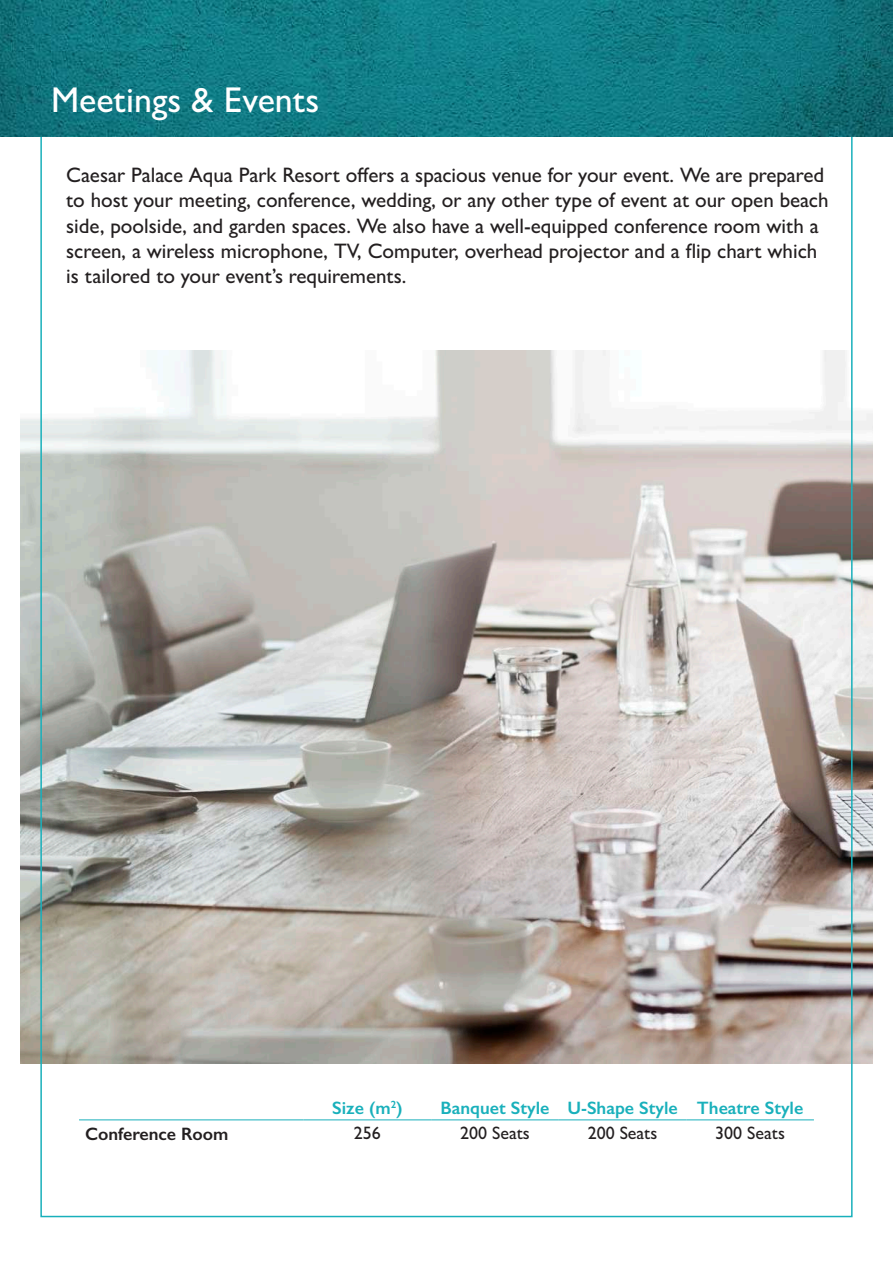
<style>
.page{position:relative;width:893px;height:1263px;background:#fff}
.page>*{position:absolute;margin:0;border:0;box-sizing:border-box;transform-origin:0 0}
.t1{font:500 36px "Gill Sans";color:#fff}
.t2{font:500 21px/25.2px "Gill Sans";color:#231f20}
.t3{font:600 18px "Gill Sans";color:#19b0bb}
.t4{font:500 18px "Gill Sans";color:#231f20}
.t5{font:600 18px "Gill Sans";color:#231f20}
</style>
<div class="page">
<img style="left:0;top:0;width:893px;height:136px">
<img style="left:20px;top:350px;width:853px;height:713px">
<hr style="left:79px;top:1119px;width:225px;height:1px;background:#19b0bb">
<hr style="left:304px;top:1119px;width:127px;height:1px;background:#19b0bb">
<hr style="left:431px;top:1119px;width:128px;height:1px;background:#19b0bb">
<hr style="left:559px;top:1119px;width:127px;height:1px;background:#19b0bb">
<hr style="left:686px;top:1119px;width:128px;height:1px;background:#19b0bb">
<h1 class="t1" style="left:51px;top:79px;width:270px">Meetings &amp; Events</h1>
<p class="t2" style="left:66px;top:162px;width:764px">Caesar Palace Aqua Park Resort offers a spacious venue for your event. We are prepared to host your meeting, conference, wedding, or any other type of event at our open beach side, poolside, and garden spaces. We also have a well-equipped conference room with a screen, a wireless microphone, TV, Computer, overhead projector and a flip chart which is tailored to your event’s requirements.</p>
<p class="t3" style="left:332px;top:1096px;width:72px">Size (m<sup>2</sup>)</p>
<p class="t3" style="left:441px;top:1096px;width:364px">Banquet Style U-Shape Style Theatre Style</p>
<p class="t5" style="left:85px;top:1123px;width:145px">Conference Room</p>
<p class="t4" style="left:354px;top:1122px;width:28px">256</p>
<p class="t4" style="left:460px;top:1122px;width:71px">200 Seats</p>
<p class="t4" style="left:588px;top:1122px;width:71px">200 Seats</p>
<p class="t4" style="left:715px;top:1122px;width:71px">300 Seats</p>
</div>
